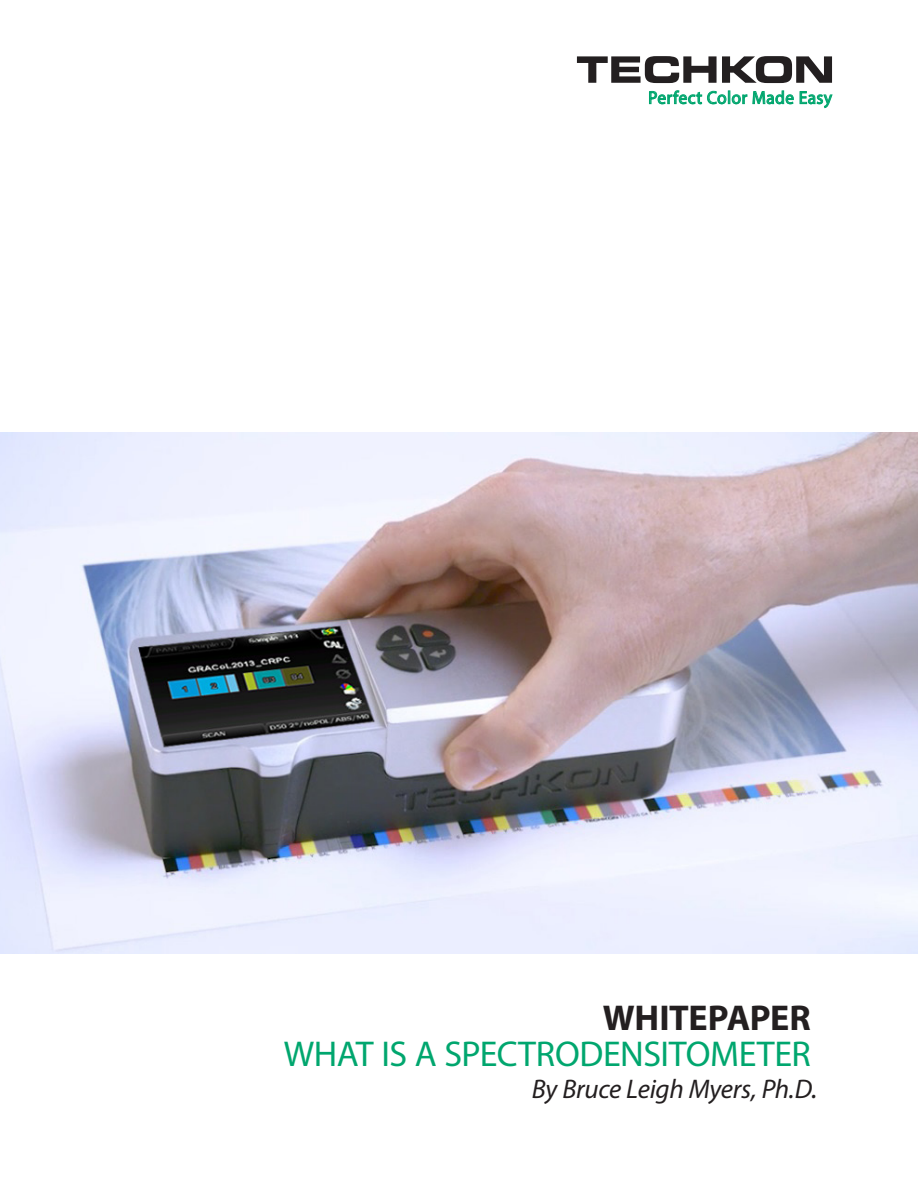
<style>
.page{position:relative;width:918px;height:1188px;background:#fff}
.page>*{position:absolute;margin:0;border:0;box-sizing:border-box;transform-origin:0 0}
.t1{font:36px "Myriad Pro";letter-spacing:-.015em;color:#00a66e}
.t2{font:700 36px "Myriad Pro";letter-spacing:-.01em;color:#231f20}
.t3{font:italic 27px "Myriad Pro";letter-spacing:-.01em;color:#231f20}
.t4{font:18px "Myriad Pro";letter-spacing:.025em;color:#00a66e;scale:.96 1}
.s1{font-size:28.5px}
</style>
<div class="page">
<svg style="left:577px;top:56px;width:255px;height:27px"></svg>
<svg style="left:649px;top:90px;width:184px;height:18px"></svg>
<img style="left:0;top:433px;width:918px;height:520px">
<p class="t4" style="left:648px;top:87px;width:193px">Perfect Color Made Easy</p>
<p class="t2" style="left:603px;top:994px;width:209px">WHITEPAPER</p>
<p class="t1" style="left:284px;top:1031px;width:529px">WHAT IS A SPECTRODENSITOMETER</p>
<p class="t3" style="left:532px;top:1072px;width:287px">By Bruce Leigh Myers, Ph.D<span class="s1">.</span></p>
</div>
